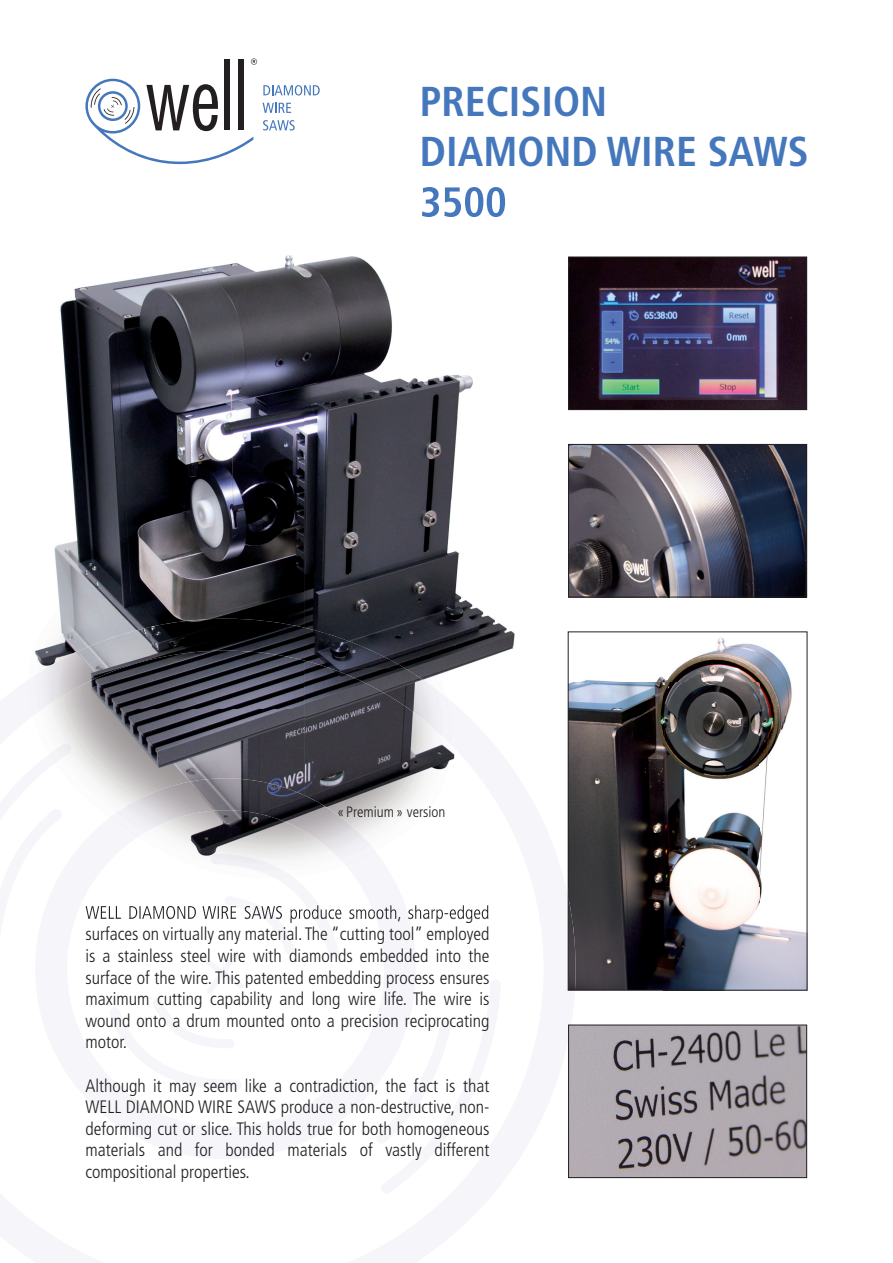
<style>
.page{position:relative;width:893px;height:1263px;background:#fff}
.page>*{position:absolute;margin:0;border:0;box-sizing:border-box;transform-origin:0 0}
.t1{font:700 condensed 41.7px/50.1px "Frutiger";color:#4477bc}
.t2{font:300 condensed 18px/21.6px "Frutiger";color:#231f20;text-align:justify}
.t3{font:300 condensed 15px "Frutiger";color:#231f20}
</style>
<div class="page">
<div style="left:225px;top:59px;width:5px;height:71px;background:#231f20"></div>
<div style="left:238px;top:59px;width:6px;height:71px;background:#231f20"></div>
<svg style="left:263px;top:85px;width:57px;height:10px"></svg>
<svg style="left:263px;top:103px;width:28px;height:10px"></svg>
<svg style="left:263px;top:120px;width:32px;height:10px"></svg>
<svg style="left:251px;top:58px;width:6px;height:7px"></svg>
<svg style="left:85px;top:79px;width:168px;height:85px"></svg>
<img style="left:570px;top:446px;width:235px;height:149px">
<div style="left:568px;top:444px;width:239px;height:153px;border:1px solid #231f20"></div>
<img style="left:570px;top:1027px;width:235px;height:149px">
<div style="left:568px;top:1025px;width:239px;height:153px;border:1px solid #231f20"></div>
<img style="left:570px;top:638px;width:235px;height:301px">
<img style="left:576px;top:939px;width:229px;height:49px">
<img style="left:570px;top:897px;width:6px;height:91px">
<div style="left:568px;top:631px;width:239px;height:359px;border:1px solid #231f20"></div>
<img style="left:53px;top:199px;width:462px;height:609px">
<img style="left:28px;top:626px;width:124px;height:93px">
<img style="left:152px;top:619px;width:254px;height:50px">
<img style="left:330px;top:668px;width:140px;height:51px">
<img style="left:422px;top:718px;width:91px;height:51px">
<img style="left:472px;top:768px;width:43px;height:40px">
<img style="left:72px;top:778px;width:333px;height:129px">
<img style="left:49px;top:743px;width:23px;height:65px">
<img style="left:210px;top:853px;width:109px;height:52px">
<img style="left:224px;top:896px;width:35px;height:9px">
<img style="left:326px;top:905px;width:163px;height:13px">
<img style="left:371px;top:905px;width:38px;height:13px">
<img style="left:86px;top:905px;width:220px;height:13px">
<img style="left:306px;top:905px;width:20px;height:13px">
<img style="left:228px;top:905px;width:49px;height:13px">
<img style="left:422px;top:187px;width:83px;height:30px">
<img style="left:570px;top:259px;width:235px;height:149px">
<div style="left:568px;top:257px;width:239px;height:153px;border:1px solid #231f20"></div>
<h1 class="t1" style="left:420px;top:77px;width:390px">PRECISION<br>DIAMOND WIRE SAWS</h1>
<p class="t3" style="left:337px;top:803px;width:110px">« Premium » version</p>
<p class="t2" style="left:85px;top:902px;width:405px">WELL DIAMOND WIRE SAWS produce smooth, sharp-edged surfaces on virtually any material. The “cutting tool” employed is a stainless steel wire with diamonds embedded into the surface of the wire. This patented embedding process ensures maximum cutting capability and long wire life. The wire is wound onto a drum mounted onto a precision reciprocating motor.</p>
<p class="t2" style="left:85px;top:1075px;width:405px">Although it may seem like a contradiction, the fact is that WELL DIAMOND WIRE SAWS produce a non-destructive, non&shy;deforming cut or slice. This holds true for both homogeneous materials and for bonded materials of vastly different compositional properties.</p>
</div>
